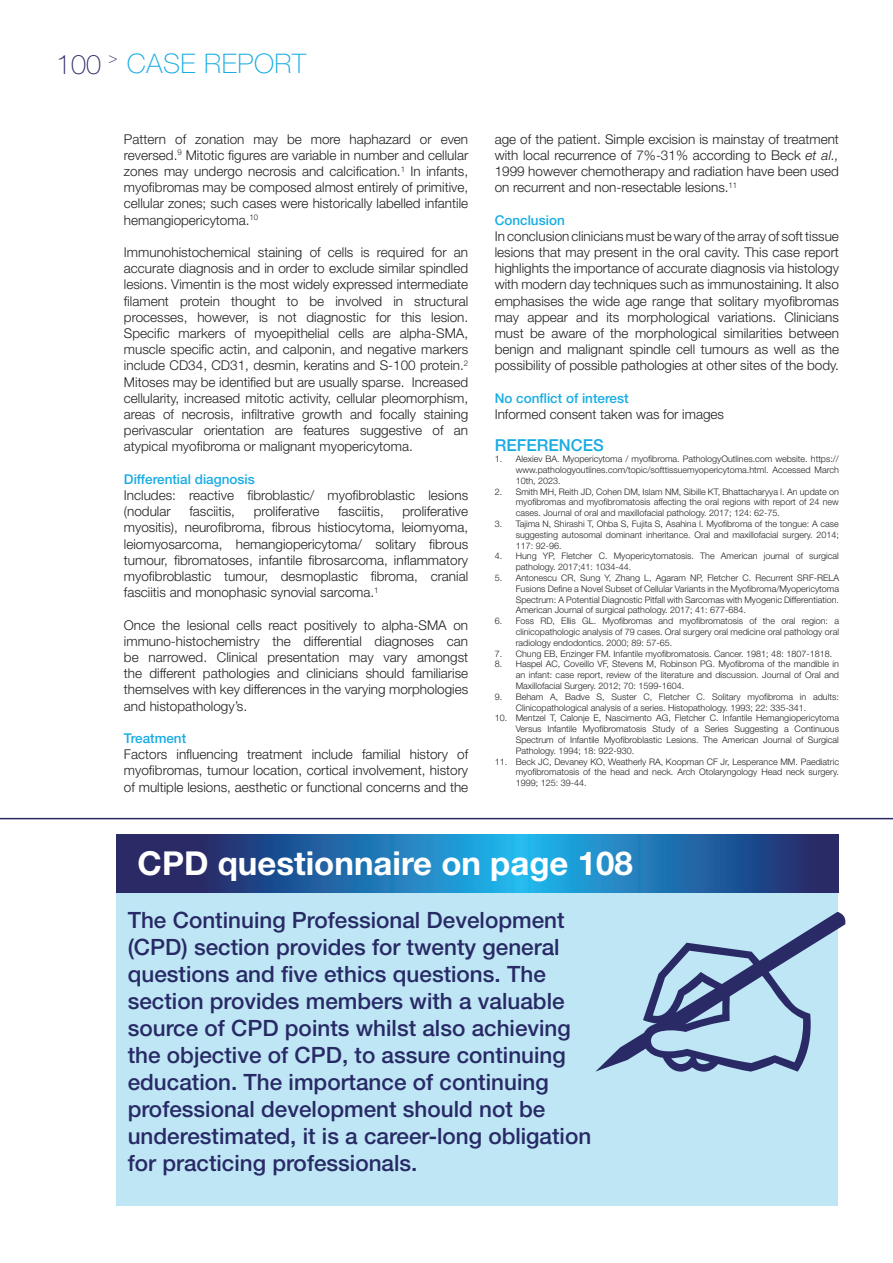
<style>
.page{position:relative;width:893px;height:1263px;background:#fff}
.page>*{position:absolute;margin:0;border:0;box-sizing:border-box;transform-origin:0 0}
.t1{font:700 33px "Helvetica Neue LT Std";color:#fff}
.t2{font:100 27px "Helvetica Neue LT Std";letter-spacing:.02em;color:#18ace3}
.t3{font:500 22.5px/27px "Helvetica Neue LT Std";color:#282a66}
.t4{font:500 16.5px "Helvetica Neue LT Std";color:#18ace3}
.t5{font:100 15px "Helvetica Neue LT Std";color:#292a66}
.t6{font:300 13.5px/16.2px "Helvetica Neue LT Std";color:#231f20;text-align:justify}
.t7{font:500 13.5px "Helvetica Neue LT Std";color:#18ace3}
.t8{font:300 9px/10.8px "Helvetica Neue LT Std";color:#231f20;text-align:justify}
.s1{color:#292a66}
.s2{font-style:italic}
</style>
<div class="page">
<div style="left:116px;top:884px;width:722px;height:322px;background:#bfe6f5"></div>
<svg style="left:116px;top:834px;width:723px;height:58px;background:#2266a3"></svg>
<svg style="left:596px;top:912px;width:249px;height:159px"></svg>
<hr style="left:0;top:818px;width:893px;height:1px;background:#292a66">
<h2 class="t2" style="left:56px;top:48px;width:252px"><span class="s1">100</span> CASE REPORT</h2>
<p class="t5" style="left:109px;top:50px;width:10px">&gt;</p>
<p class="t6" style="left:124px;top:130px;width:346px">Pattern of zonation may be more haphazard or even reversed.<sup>9</sup> Mitotic figures are variable in number and cellular zones may undergo necrosis and calcification.<sup>1</sup> In infants, myofibromas may be composed almost entirely of primitive, cellular zones; such cases were historically labelled infantile hemangiopericytoma.<sup>10</sup></p>
<p class="t6" style="left:124px;top:244px;width:346px">Immunohistochemical staining of cells is required for an accurate diagnosis and in order to exclude similar spindled lesions. Vimentin is the most widely expressed intermediate filament protein thought to be involved in structural processes, however, is not diagnostic for this lesion.<br>Specific markers of myoepithelial cells are alpha-SMA, muscle specific actin, and calponin, and negative markers include CD34, CD31, desmin, keratins and S-100 protein.<sup>2<br></sup>Mitoses may be identified but are usually sparse. Increased cellularity, increased mitotic activity, cellular pleomorphism, areas of necrosis, infiltrative growth and focally staining perivascular orientation are features suggestive of an atypical myofibroma or malignant myopericytoma.</p>
<p class="t7" style="left:124px;top:471px;width:132px">Differential diagnosis</p>
<p class="t6" style="left:124px;top:487px;width:346px">Includes: reactive fibroblastic/ myofibroblastic lesions (nodular</p>
<p class="t6" style="left:124px;top:503px;width:346px;text-indent:278px">proliferative myositis), neurofibroma, fibrous histiocytoma, leiomyoma, leiomyosarcoma, hemangiopericytoma/ solitary fibrous tumour, fibromatoses, infantile fibrosarcoma, inflammatory myofibroblastic tumour, desmoplastic fibroma, cranial fasciitis and monophasic synovial sarcoma.<sup>1</sup></p>
<p class="t6" style="left:124px;top:616px;width:346px">Once the lesional cells react positively to alpha-SMA on immuno-histochemistry the differential diagnoses can be narrowed. Clinical presentation may vary amongst the different pathologies and clinicians should familiarise themselves with key differences in the varying morphologies and histopathology’s.</p>
<p class="t7" style="left:124px;top:730px;width:64px">Treatment</p>
<p class="t6" style="left:124px;top:746px;width:346px">Factors influencing treatment include familial history of myofibromas, tumour location, cortical involvement, history of multiple lesions, aesthetic or functional concerns and the</p>
<p class="t6" style="left:189px;top:503px;width:47px">fasciitis,</p>
<p class="t6" style="left:254px;top:503px;width:67px">proliferative</p>
<p class="t6" style="left:338px;top:503px;width:47px">fasciitis,</p>
<p class="t6" style="left:495px;top:130px;width:346px">age of the patient. Simple excision is mainstay of treatment with local recurrence of 7%-31% according to Beck <span class="s2">et al., </span>1999 however chemotherapy and radiation have been used on recurrent and non-resectable lesions.<sup>11</sup></p>
<p class="t7" style="left:495px;top:212px;width:72px">Conclusion</p>
<p class="t6" style="left:495px;top:228px;width:346px">In conclusion clinicians must be wary of the array of soft tissue lesions that may present in the oral cavity. This case report highlights the importance of accurate diagnosis via histology with modern day techniques such as immunostaining. It also emphasises the wide age range that solitary myofibromas may appear and its morphological variations. Clinicians must be aware of the morphological similarities between benign and malignant spindle cell tumours as well as the possibility of possible pathologies at other sites of the body.</p>
<p class="t7" style="left:495px;top:390px;width:135px">No conflict of interest</p>
<p class="t6" style="left:495px;top:406px;width:231px">Informed consent taken was for images</p>
<p class="t4" style="left:495px;top:436px;width:111px">REFERENCES</p>
<p class="t8" style="left:516px;top:453px;width:325px;text-indent:-21px">1. Alexiev BA. Myopericytoma / myofibroma. PathologyOutlines.com website. https:// www.pathologyoutlines.com/topic/softtissuemyopericytoma.html. Accessed March 10th, 2023.</p>
<p class="t8" style="left:516px;top:486px;width:325px;text-indent:-21px">2. Smith MH, Reith JD, Cohen DM, Islam NM, Sibille KT, Bhattacharyya I. An update on myofibromas and myofibromatosis affecting the oral regions with report of 24 new cases. Journal of oral and maxillofacial pathology. 2017; 124: 62-75.</p>
<p class="t8" style="left:516px;top:518px;width:325px;text-indent:-21px">3. Tajima N, Shirashi T, Ohba S, Fujita S, Asahina I. Myofibroma of the tongue: A case suggesting autosomal dominant inheritance. Oral and maxillofacial surgery. 2014; 117: 92-96.</p>
<p class="t8" style="left:516px;top:551px;width:325px;text-indent:-21px">4. Hung YP, Fletcher C. Myopericytomatosis. The American journal of surgical pathology. 2017;41: 1034-44.</p>
<p class="t8" style="left:516px;top:572px;width:325px;text-indent:-21px">5. Antonescu CR, Sung Y, Zhang L, Agaram NP, Fletcher C. Recurrent SRF-RELA Fusions Define a Novel Subset of Cellular Variants in the Myofibroma/Myopericytoma Spectrum: A Potential Diagnostic Pitfall with Sarcomas with Myogenic Differentiation.<br>American Journal of surgical pathology. 2017; 41: 677-684.</p>
<p class="t8" style="left:516px;top:615px;width:325px;text-indent:-21px">6. Foss RD, Ellis GL. Myofibromas and myofibromatosis of the oral region: a clinicopathologic analysis of 79 cases. Oral surgery oral medicine oral pathology oral radiology endodontics. 2000; 89: 57-65.</p>
<p class="t8" style="left:495px;top:648px;width:339px">7. Chung EB, Enzinger FM. Infantile myofibromatosis. Cancer. 1981; 48: 1807-1818.</p>
<p class="t8" style="left:516px;top:659px;width:325px;text-indent:-21px">8. Haspel AC, Coveillo VF, Stevens M, Robinson PG. Myofibroma of the mandible in an infant: case report, review of the literature and discussion. Journal of Oral and Maxillofacial Surgery. 2012; 70: 1599-1604.</p>
<p class="t8" style="left:516px;top:691px;width:325px;text-indent:-21px">9. Beham A, Badve S, Suster C, Fletcher C. Solitary myofibroma in adults:<br>Clinicopathological analysis of a series. Histopathology. 1993; 22: 335-341.</p>
<p class="t8" style="left:516px;top:713px;width:325px;text-indent:-21px">10. Mentzel T, Calonje E, Nascimento AG, Fletcher C. Infantile Hemangiopericytoma Versus Infantile Myofibromatosis Study of a Series Suggesting a Continuous Spectrum of Infantile Myofibroblastic Lesions. The American Journal of Surgical Pathology. 1994; 18: 922-930.</p>
<p class="t8" style="left:516px;top:756px;width:325px;text-indent:-21px">11. Beck JC, Devaney KO, Weatherly RA, Koopman CF Jr, Lesperance MM. Paediatric myofibromatosis of the head and neck. Arch Otolaryngology Head neck surgery.<br>1999; 125: 39-44.</p>
<h1 class="t1" style="left:138px;top:843px;width:497px">CPD questionnaire on page 108</h1>
<p class="t3" style="left:128px;top:906px;width:465px">The Continuing Professional Development (CPD) section provides for twenty general questions and five ethics questions. The section provides members with a valuable source of CPD points whilst also achieving the objective of CPD, to assure continuing education. The importance of continuing professional development should not be underestimated, it is a career-long obligation for practicing professionals.</p>
</div>
